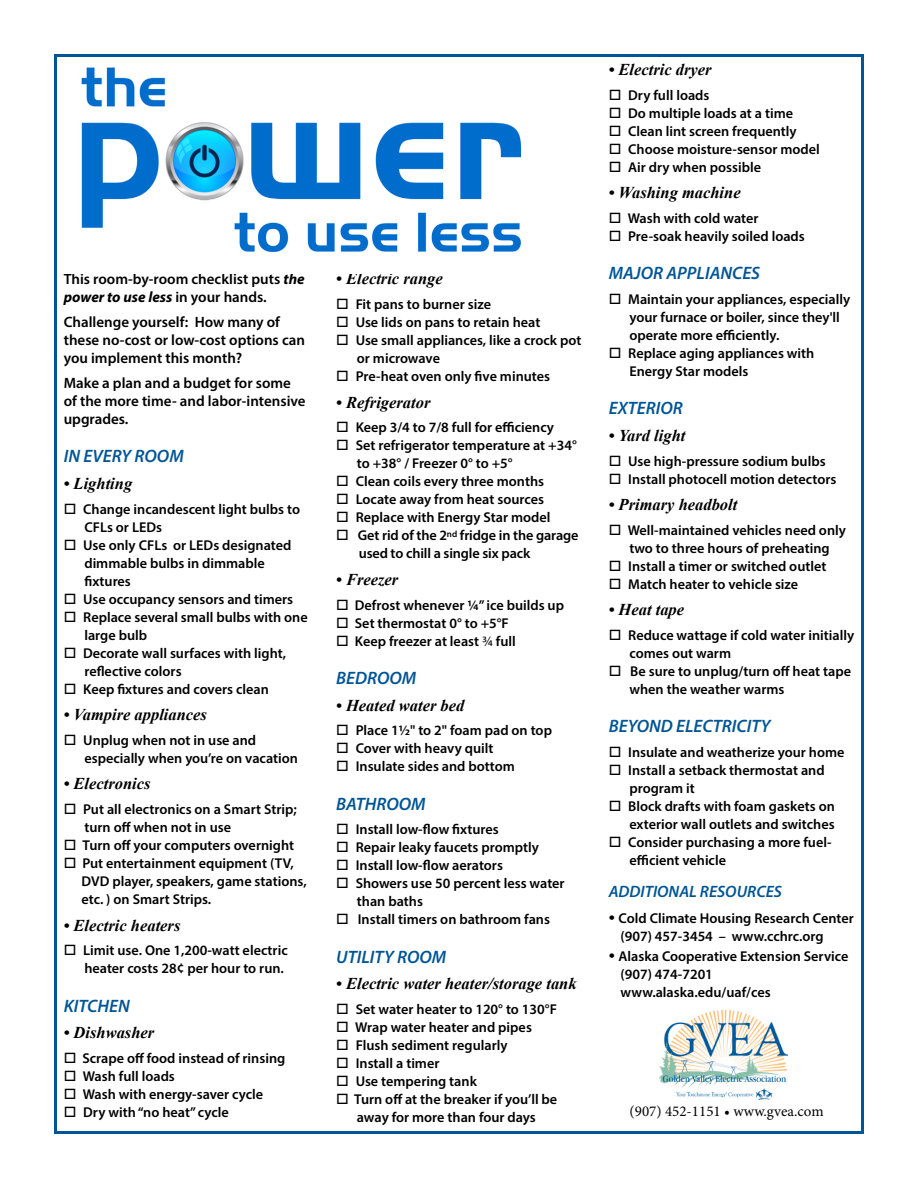
<style>
.page{position:relative;width:918px;height:1188px;background:#fff}
.page>*{position:absolute;margin:0;border:0;box-sizing:border-box;transform-origin:0 0}
.t1{font:italic 600 18px "Myriad Pro";color:#005596}
.t2{font:italic 700 16.5px "Times New Roman";color:#000}
.t3{font:italic 600 16.5px "Myriad Pro";color:#005596}
.t4{font:600 15px/18px "Myriad Pro";color:#000}
.t5{font:15px "Minion Pro";color:#000}
.t6{font:600 14.25px/18px "Myriad Pro";color:#000}
.s1{font-weight:700;font-style:italic}
.s2{font-size:16.8px}
.s3{font-weight:400}
.s4{font-family:"Times New Roman";font-weight:700;font-style:italic;font-size:16.8px}
</style>
<div class="page">
<img style="left:81px;top:67px;width:441px;height:185px">
<img style="left:660px;top:1011px;width:127px;height:88px">
<p class="t4" style="left:64px;top:270px;width:242px">This room-by-room checklist puts <span class="s1">the power to use less</span> in your hands.</p>
<p class="t4" style="left:64px;top:313px;width:243px">Challenge yourself: How many of these no-cost or low-cost options can you implement this month?</p>
<p class="t4" style="left:64px;top:374px;width:243px">Make a plan and a budget for some of the more time- and labor-intensive upgrades.</p>
<p class="t1" style="left:64px;top:445px;width:122px">IN EVERY ROOM</p>
<p class="t2" style="left:64px;top:472px;width:70px"><span class="s2">•</span> Lighting</p>
<p class="t6" style="left:84px;top:499px;width:217px;text-indent:-21px">□ Change incandescent light bulbs to<br>CFLs or LEDs</p>
<p class="t6" style="left:84px;top:535px;width:209px;text-indent:-21px">□ Use only CFLs or LEDs designated dimmable bulbs in dimmable fixtures</p>
<p class="t6" style="left:64px;top:589px;width:231px">□ Use occupancy sensors and timers</p>
<p class="t6" style="left:84px;top:607px;width:225px;text-indent:-21px">□ Replace several small bulbs with one large bulb</p>
<p class="t6" style="left:84px;top:643px;width:203px;text-indent:-21px">□ Decorate wall surfaces with light, reflective colors</p>
<p class="t6" style="left:64px;top:679px;width:207px">□ Keep fixtures and covers clean</p>
<p class="t2" style="left:64px;top:703px;width:145px"><span class="s2">•</span> Vampire appliances</p>
<p class="t6" style="left:84px;top:731px;width:215px;text-indent:-21px">□ Unplug when not in use and especially when you’re on vacation</p>
<p class="t2" style="left:64px;top:772px;width:88px"><span class="s2">•</span> Electronics</p>
<p class="t6" style="left:84px;top:800px;width:214px;text-indent:-21px">□ Put all electronics on a Smart Strip; turn off when not in use</p>
<p class="t6" style="left:64px;top:836px;width:232px">□ Turn off your computers overnight</p>
<p class="t6" style="left:81px;top:854px;width:227px;text-indent:-18px">□ Put entertainment equipment (TV,<br>DVD player, speakers, game stations, etc. ) on Smart Strips.</p>
<p class="t2" style="left:64px;top:914px;width:118px"><span class="s2">•</span> Electric heaters</p>
<p class="t6" style="left:64px;top:941px;width:226px;text-align:right">□ Limit use. One 1,200-watt electric heater costs 28¢ per hour to run.</p>
<p class="t1" style="left:64px;top:994px;width:67px">KITCHEN</p>
<p class="t2" style="left:64px;top:1021px;width:92px"><span class="s2">•</span> Dishwasher</p>
<p class="t6" style="left:64px;top:1049px;width:223px">□ Scrape off food instead of rinsing</p>
<p class="t6" style="left:64px;top:1067px;width:113px">□ Wash full loads</p>
<p class="t6" style="left:64px;top:1085px;width:201px">□ Wash with energy-saver cycle</p>
<p class="t6" style="left:64px;top:1103px;width:167px">□ Dry with “no heat” cycle</p>
<p class="t2" style="left:336px;top:267px;width:108px"><span class="s2">•</span> Electric range</p>
<p class="t6" style="left:336px;top:295px;width:156px">□ Fit pans to burner size</p>
<p class="t6" style="left:336px;top:313px;width:206px">□ Use lids on pans to retain heat</p>
<p class="t6" style="left:357px;top:331px;width:226px;text-indent:-21px">□ Use small appliances, like a crock pot or microwave</p>
<p class="t6" style="left:336px;top:367px;width:215px">□ Pre-heat oven only five minutes</p>
<p class="t2" style="left:336px;top:391px;width:96px"><span class="s2">•</span> Refrigerator</p>
<p class="t6" style="left:336px;top:418px;width:219px">□ Keep 3/4 to 7/8 full for efficiency</p>
<p class="t6" style="left:357px;top:436px;width:221px;text-indent:-21px">□ Set refrigerator temperature at +34° to +38° / Freezer 0° to +5°</p>
<p class="t6" style="left:336px;top:472px;width:209px">□ Clean coils every three months</p>
<p class="t6" style="left:336px;top:490px;width:209px">□ Locate away from heat sources</p>
<p class="t6" style="left:336px;top:508px;width:216px">□ Replace with Energy Star model</p>
<p class="t6" style="left:359px;top:526px;width:221px;text-indent:-22px">□ Get rid of the 2<sup>nd</sup> fridge in the garage used to chill a single six pack</p>
<p class="t2" style="left:336px;top:568px;width:64px"><span class="s2">•</span> Freezer</p>
<p class="t6" style="left:336px;top:596px;width:229px">□ Defrost whenever ¼” ice builds up</p>
<p class="t6" style="left:336px;top:614px;width:174px">□ Set thermostat 0° to +5°F</p>
<p class="t6" style="left:336px;top:632px;width:181px">□ Keep freezer at least <span class="s3">¾</span> full</p>
<p class="t1" style="left:336px;top:667px;width:82px">BEDROOM</p>
<p class="t2" style="left:336px;top:694px;width:130px"><span class="s2">•</span> Heated water bed</p>
<p class="t6" style="left:336px;top:721px;width:217px">□ Place 1½" to 2" foam pad on top</p>
<p class="t6" style="left:336px;top:739px;width:159px">□ Cover with heavy quilt</p>
<p class="t6" style="left:336px;top:757px;width:180px">□ Insulate sides and bottom</p>
<p class="t1" style="left:336px;top:792px;width:91px">BATHROOM</p>
<p class="t6" style="left:336px;top:820px;width:164px">□ Install low-flow fixtures</p>
<p class="t6" style="left:336px;top:838px;width:204px">□ Repair leaky faucets promptly</p>
<p class="t6" style="left:336px;top:856px;width:168px">□ Install low-flow aerators</p>
<p class="t6" style="left:357px;top:874px;width:209px;text-indent:-21px">□ Showers use 50 percent less water than baths</p>
<p class="t6" style="left:336px;top:910px;width:215px">□ Install timers on bathroom fans</p>
<p class="t1" style="left:336px;top:945px;width:112px">UTILITY ROOM</p>
<p class="t2" style="left:336px;top:972px;width:242px"><span class="s2">•</span> Electric water heater/storage tank</p>
<p class="t6" style="left:336px;top:1000px;width:222px">□ Set water heater to 120° to 130°F</p>
<p class="t6" style="left:336px;top:1018px;width:197px">□ Wrap water heater and pipes</p>
<p class="t6" style="left:336px;top:1036px;width:173px">□ Flush sediment regularly</p>
<p class="t6" style="left:336px;top:1054px;width:105px">□ Install a timer</p>
<p class="t6" style="left:336px;top:1072px;width:142px">□ Use tempering tank</p>
<p class="t6" style="left:336px;top:1090px;width:223px;text-align:center">□ Turn off at the breaker if you’ll be away for more than four days</p>
<p class="t2" style="left:609px;top:58px;width:104px"><span class="s2">•</span> Electric dryer</p>
<p class="t6" style="left:609px;top:86px;width:102px">□ Dry full loads</p>
<p class="t6" style="left:609px;top:104px;width:186px">□ Do multiple loads at a time</p>
<p class="t6" style="left:609px;top:122px;width:190px">□ Clean lint screen frequently</p>
<p class="t6" style="left:609px;top:140px;width:213px">□ Choose moisture-sensor model</p>
<p class="t6" style="left:609px;top:158px;width:154px">□ Air dry when possible</p>
<p class="t2" style="left:609px;top:181px;width:133px"><span class="s2">•</span> Washing machine</p>
<p class="t6" style="left:609px;top:209px;width:151px">□ Wash with cold water</p>
<p class="t6" style="left:609px;top:227px;width:198px">□ Pre-soak heavily soiled loads</p>
<p class="t1" style="left:609px;top:262px;width:153px">MAJOR APPLIANCES</p>
<p class="t6" style="left:629px;top:290px;width:222px;text-indent:-21px">□ Maintain your appliances, especially your furnace or boiler, since they'll operate more efficiently.</p>
<p class="t6" style="left:629px;top:344px;width:186px;text-indent:-21px">□ Replace aging appliances with<br>Energy Star models</p>
<p class="t1" style="left:609px;top:397px;width:76px">EXTERIOR</p>
<p class="t2" style="left:609px;top:424px;width:78px"><span class="s2">•</span> Yard light</p>
<p class="t6" style="left:609px;top:451px;width:218px">□ Use high-pressure sodium bulbs</p>
<p class="t6" style="left:609px;top:469px;width:229px">□ Install photocell motion detectors</p>
<p class="t2" style="left:609px;top:493px;width:130px"><span class="s2">•</span> Primary headbolt</p>
<p class="t6" style="left:609px;top:521px;width:239px;text-align:center">□ Well-maintained vehicles need only two to three hours of preheating</p>
<p class="t6" style="left:609px;top:557px;width:219px">□ Install a timer or switched outlet</p>
<p class="t6" style="left:609px;top:575px;width:191px">□ Match heater to vehicle size</p>
<p class="t2" style="left:609px;top:598px;width:77px"><span class="s2">•</span> Heat tape</p>
<p class="t6" style="left:629px;top:626px;width:226px;text-indent:-21px">□ Reduce wattage if cold water initially comes out warm</p>
<p class="t6" style="left:629px;top:662px;width:223px;text-indent:-21px">□ Be sure to unplug/turn off heat tape when the weather warms</p>
<p class="t1" style="left:609px;top:715px;width:164px">BEYOND ELECTRICITY</p>
<p class="t6" style="left:609px;top:743px;width:237px">□ Insulate and weatherize your home</p>
<p class="t6" style="left:629px;top:761px;width:197px;text-indent:-21px">□ Install a setback thermostat and program it</p>
<p class="t6" style="left:609px;top:797px;width:228px;text-align:right">□ Block drafts with foam gaskets on exterior wall outlets and switches</p>
<p class="t6" style="left:629px;top:833px;width:204px;text-indent:-21px">□ Consider purchasing a more fuel&shy;efficient vehicle</p>
<p class="t3" style="left:609px;top:881px;width:175px">ADDITIONAL RESOURCES</p>
<p class="t6" style="left:621px;top:909px;width:235px;text-indent:-12px"><span class="s4">•</span> Cold Climate Housing Research Center (907) 457-3454 – www.cchrc.org</p>
<p class="t6" style="left:621px;top:947px;width:229px;text-indent:-12px"><span class="s4">•</span> Alaska Cooperative Extension Service (907) 474-7201 www.alaska.edu/uaf/ces</p>
<p class="t5" style="left:630px;top:1101px;width:196px">(907) 452-1151 • www.gvea.com</p>
</div>
